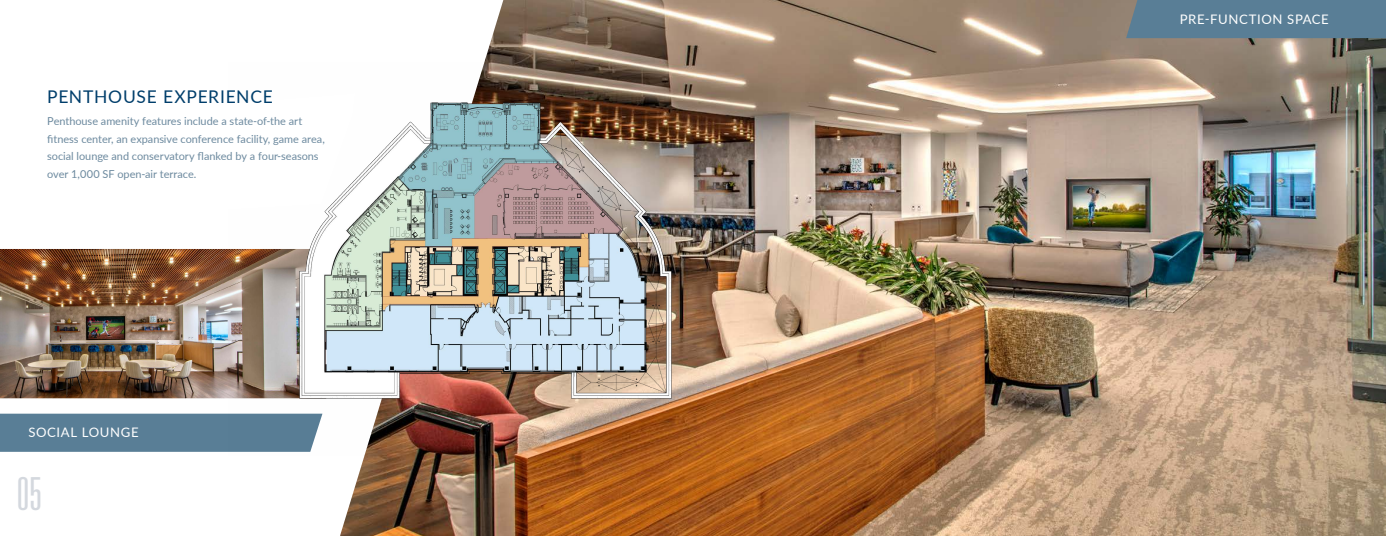
<style>
.page{position:relative;width:1386px;height:536px;background:#fff}
.page>*{position:absolute;margin:0;border:0;box-sizing:border-box;transform-origin:0 0}
.t1{font:300 ultra-condensed 45.5px "Univers LT Std";color:#d4d8de}
.t2{font:17.5px "Lato";letter-spacing:.04em;color:#003e6b}
.t3{font:13.12px "Lato";letter-spacing:.045em;color:#fff}
.t4{font:10.94px/17.5px "Lato";letter-spacing:-.005em;color:#6d8a9f}
</style>
<div class="page">
<img style="left:0;top:249px;width:228px;height:150px">
<div style="left:0;top:413px;width:228px;height:38px;background:#597e96"></div>
<img style="left:340px;top:0;width:1046px;height:536px">
<div style="left:1126px;top:0;width:260px;height:38px;background:#597e96"></div>
<img style="left:228px;top:63px;width:515px;height:392px">
<svg style="left:228px;top:92px;width:128px;height:119px"></svg>
<h2 class="t2" style="left:47px;top:84px;width:227px">PENTHOUSE EXPERIENCE</h2>
<p class="t4" style="left:47px;top:112px;width:279px">Penthouse amenity features include a state-of-the art fitness center, an expansive conference facility, game area, social lounge and conservatory flanked by a four-seasons over 1,000 SF open-air terrace.</p>
<p class="t3" style="left:28px;top:423px;width:112px">SOCIAL LOUNGE</p>
<h1 class="t1" style="left:17px;top:470px;width:27px">05</h1>
<p class="t3" style="left:1180px;top:10px;width:150px">PRE-FUNCTION SPACE</p>
</div>
